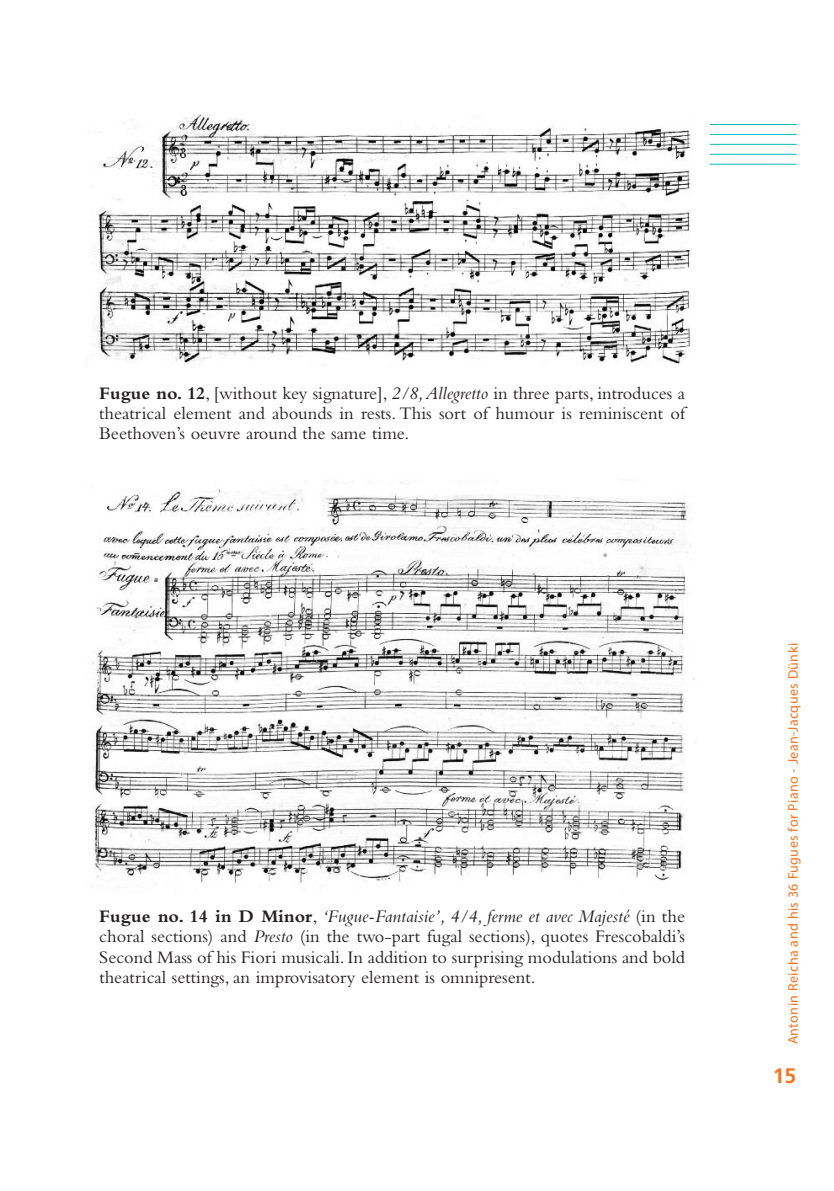
<style>
.page{position:relative;width:834px;height:1191px;background:#fff}
.page>*{position:absolute;margin:0;border:0;box-sizing:border-box;transform-origin:0 0}
.t1{font:700 21px "Frutiger";color:#f47521}
.t2{font:18.38px/20.1px "Bembo";color:#231f20;text-align:justify}
.t3{font:14px "Myriad Pro";letter-spacing:.025em;color:#f47521}
.s1{font-weight:700}
.s2{font-style:italic}
</style>
<div class="page">
<hr style="left:709px;top:124px;width:87px;height:1px;background:#08bab9">
<hr style="left:709px;top:134px;width:87px;height:1px;background:#08bab9">
<hr style="left:709px;top:144px;width:87px;height:1px;background:#08bab9">
<hr style="left:709px;top:154px;width:87px;height:1px;background:#08bab9">
<hr style="left:709px;top:164px;width:87px;height:1px;background:#08bab9">
<img style="left:92px;top:482px;width:603px;height:402px">
<img style="left:94px;top:115px;width:597px;height:253px">
<p class="t2" style="left:99px;top:385px;width:587px"><span class="s1">Fugue no. 12</span>, [without key signature], <span class="s2">2/8,Allegretto</span> in three parts, introduces a theatrical element and abounds in rests. This sort of humour is reminiscent of Beethoven’s oeuvre around the same time.</p>
<p class="t2" style="left:99px;top:908px;width:587px"><span class="s1">Fugue no. 14 in D Minor</span>, <span class="s2">‘Fugue-Fantaisie’, 4/4, ferme et avec Majesté</span> (in the choral sections) and <span class="s2">Presto</span> (in the two-part fugal sections), quotes Frescobaldi’s Second Mass of his Fiori musicali.In addition to surprising modulations and bold theatrical settings, an improvisatory element is omnipresent.</p>
<p class="t3" style="left:787px;top:1044px;width:403px;rotate:-90deg">Antonin Reicha and his 36 Fugues for Piano - Jean-Jacques Dünki</p>
<p class="t1" style="left:772px;top:1067px;width:25px">15</p>
</div>
